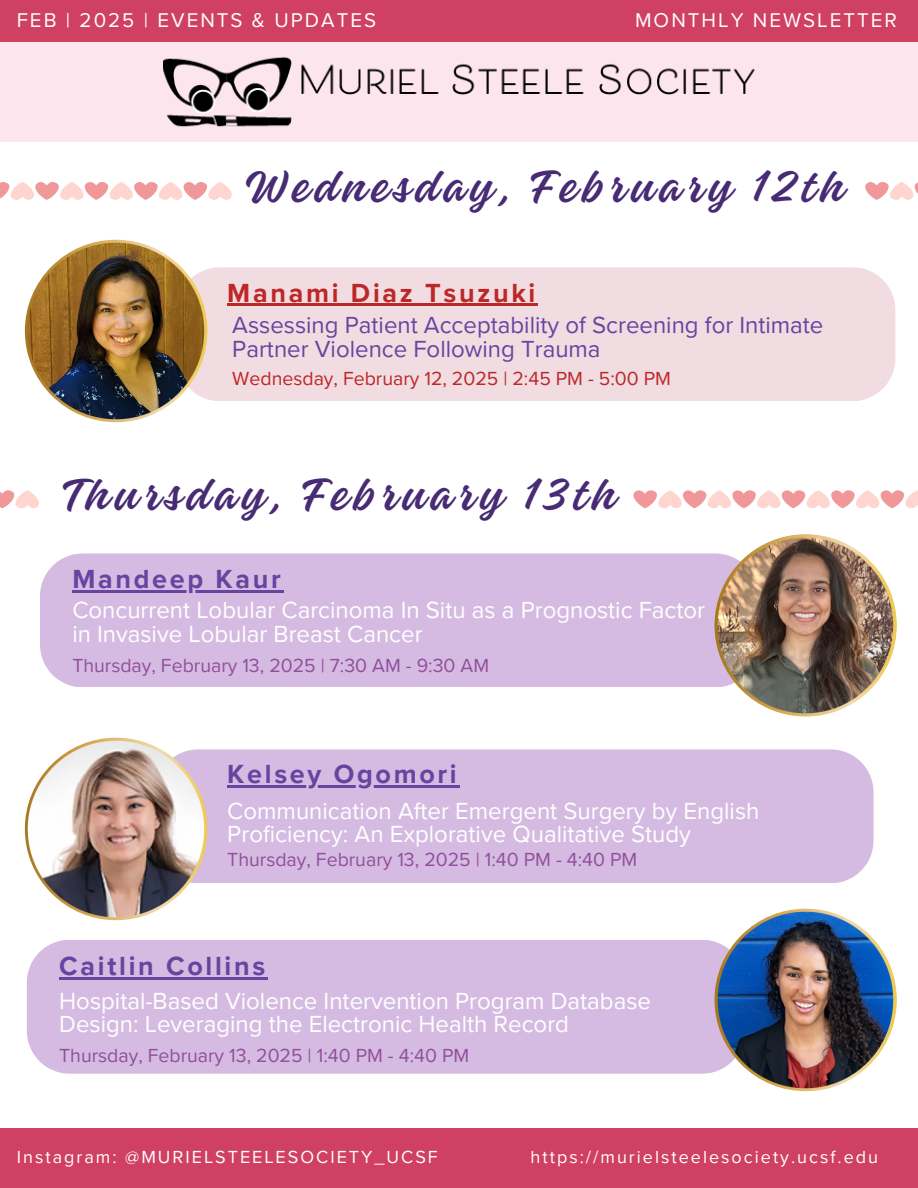
<style>
.page{position:relative;width:918px;height:1188px;background:#fff}
.page>*{position:absolute;margin:0;border:0;box-sizing:border-box;transform-origin:0 0}
.t1{font:48px "Gladiola";letter-spacing:.11em;color:#472b74}
.t2{font:700 27px "Proxima Nova";letter-spacing:.1em;color:#67449f}
.t3{font:700 27px "Proxima Nova";letter-spacing:.1em;color:#bc2727}
.t4{font:24px/23.7px "Proxima Nova";color:#fff}
.t5{font:24px/23.7px "Proxima Nova";color:#67449f}
.t6{font:20.55px "Proxima Nova";letter-spacing:.1em;color:#fff}
.t7{font:19.5px "Proxima Nova";color:#914f9c}
.t8{font:19.5px "Proxima Nova";color:#bc2727}
.t9{font:18px "Proxima Nova";letter-spacing:.11em;color:#fff}
</style>
<div class="page">
<div style="left:0;top:1128px;width:918px;height:60px;background:#cf4062"></div>
<div style="left:0;top:0;width:918px;height:42px;background:#cf4062"></div>
<div style="left:0;top:42px;width:918px;height:100px;background:#fce5ec"></div>
<img style="left:164px;top:56px;width:591px;height:71px">
<div style="left:207px;top:267px;width:688px;height:134px;background:#f1dce2"></div>
<img style="left:25px;top:240px;width:182px;height:182px">
<div style="left:207px;top:749px;width:667px;height:134px;background:#d5bbe1"></div>
<img style="left:25px;top:738px;width:182px;height:182px">
<div style="left:40px;top:553px;width:674px;height:134px;background:#d5bbe1"></div>
<img style="left:714px;top:534px;width:183px;height:183px">
<div style="left:27px;top:940px;width:687px;height:134px;background:#d5bbe1"></div>
<img style="left:714px;top:909px;width:183px;height:182px">
<hr style="left:227px;top:304px;width:311px;height:2px;background:#bc2727">
<hr style="left:227px;top:785px;width:233px;height:2px;background:#67449f">
<hr style="left:72px;top:590px;width:212px;height:3px;background:#67449f">
<hr style="left:59px;top:977px;width:209px;height:3px;background:#67449f">
<svg style="left:865px;top:182px;width:53px;height:18px"></svg>
<svg style="left:633px;top:490px;width:285px;height:19px"></svg>
<svg style="left:0;top:182px;width:232px;height:18px"></svg>
<svg style="left:0;top:490px;width:39px;height:19px"></svg>
<h3 class="t6" style="left:17px;top:8px;width:361px">FEB | 2025 | EVENTS &amp; UPDATES</h3>
<h2 class="t6" style="left:635px;top:8px;width:263px">MONTHLY NEWSLETTER</h2>
<h2 class="t1" style="left:244px;top:150px;width:599px">Wednesday, February 12th</h2>
<h5 class="t3" style="left:227px;top:277px;width:310px">Manami Diaz Tsuzuki</h5>
<h1 class="t5" style="left:232px;top:314px;width:593px">Assessing Patient Acceptability of Screening for Intimate<br>Partner Violence Following Trauma</h1>
<p class="t8" style="left:232px;top:367px;width:440px">Wednesday, February 12, 2025 | 2:45 PM - 5:00 PM</p>
<h3 class="t1" style="left:61px;top:458px;width:554px">Thursday, February 13th</h3>
<h2 class="t2" style="left:72px;top:563px;width:210px">Mandeep Kaur</h2>
<h5 class="t4" style="left:72px;top:599px;width:634px">Concurrent Lobular Carcinoma In Situ as a Prognostic Factor in Invasive Lobular Breast Cancer</h5>
<h3 class="t7" style="left:72px;top:654px;width:418px">Thursday, February 13, 2025 | 7:30 AM - 9:30 AM</h3>
<p class="t2" style="left:227px;top:758px;width:231px">Kelsey Ogomori</p>
<p class="t4" style="left:227px;top:799px;width:534px">Communication After Emergent Surgery by English<br>Proficiency: An Explorative Qualitative Study</p>
<p class="t7" style="left:227px;top:848px;width:412px">Thursday, February 13, 2025 | 1:40 PM - 4:40 PM</p>
<p class="t2" style="left:59px;top:950px;width:208px">Caitlin Collins</p>
<p class="t4" style="left:59px;top:989px;width:593px">Hospital-Based Violence Intervention Program Database<br>Design: Leveraging the Electronic Health Record</p>
<p class="t7" style="left:59px;top:1044px;width:412px">Thursday, February 13, 2025 | 1:40 PM - 4:40 PM</p>
<p class="t9" style="left:17px;top:1147px;width:422px">Instagram: @MURIELSTEELESOCIETY_UCSF</p>
<p class="t9" style="left:531px;top:1147px;width:349px">https://murielsteelesociety.ucsf.edu</p>
</div>
